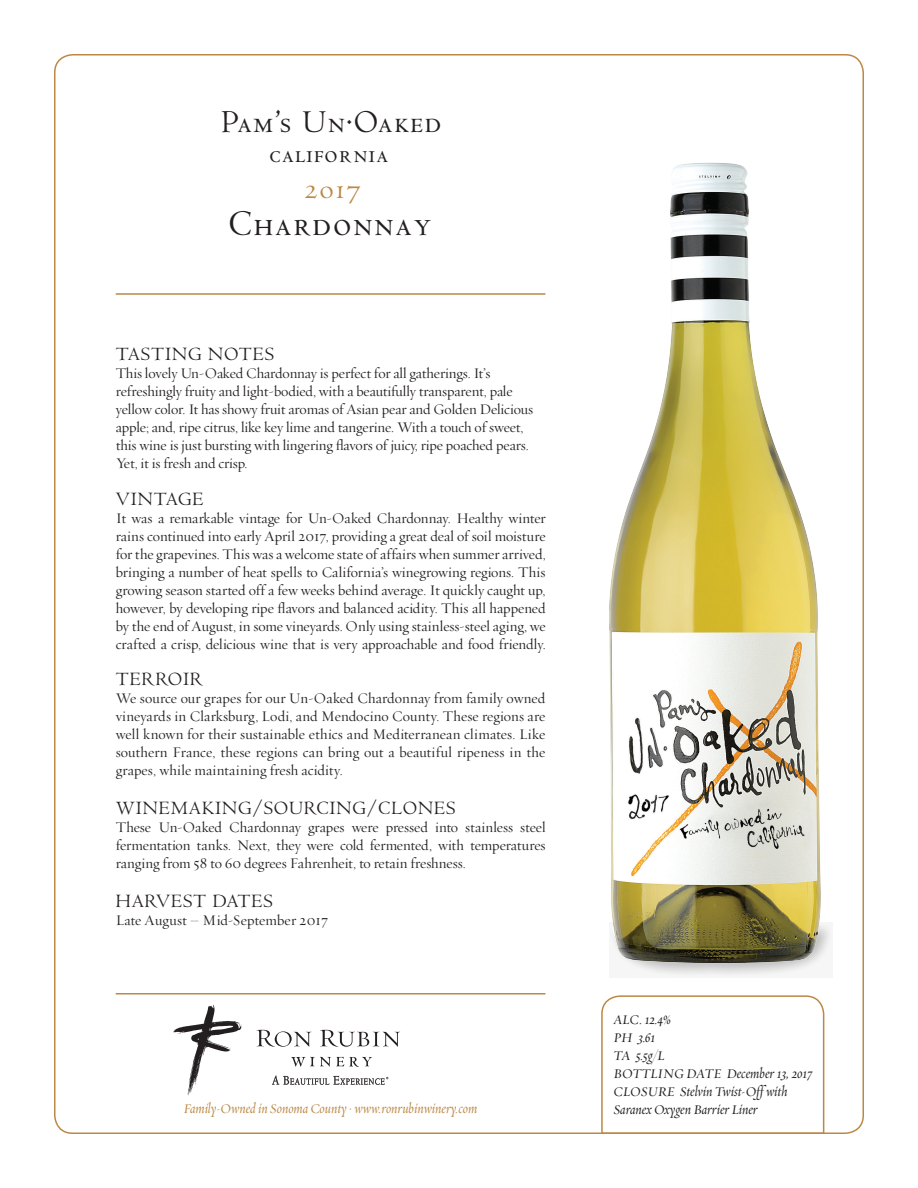
<style>
.page{position:relative;width:918px;height:1188px;background:#fff}
.page>*{position:absolute;margin:0;border:0;box-sizing:border-box;transform-origin:0 0}
.t1{font:37.5px "Centaur MT SC";letter-spacing:.05em;color:#231f20}
.t2{font:33px "Centaur MT SC";letter-spacing:.05em;color:#231f20}
.t3{font:33px "Centaur MT SC";color:#bb8845}
.t4{font:27px "Centaur MT SC";letter-spacing:.05em;color:#231f20}
.t5{font:19.5px "Centaur MT SC";letter-spacing:.05em;color:#231f20}
.t6{font:15px/18px "Requiem Display HTF Roman";letter-spacing:-.01em;color:#231f20;text-align:justify}
.t7{font:15px/18px "Requiem Display HTF Italic";color:#231f20}
.t8{font:15px "Requiem Display HTF Italic";color:#bb8845}
.s1{font-family:"Centaur"}
</style>
<div class="page">
<hr style="left:116px;top:293px;width:429px;height:2px;background:#bb8845">
<svg style="left:600px;top:995px;width:225px;height:139px"></svg>
<svg style="left:256px;top:1030px;width:55px;height:17px"></svg>
<svg style="left:320px;top:1030px;width:80px;height:17px"></svg>
<svg style="left:291px;top:1057px;width:81px;height:10px"></svg>
<svg style="left:272px;top:1076px;width:116px;height:9px"></svg>
<hr style="left:116px;top:993px;width:429px;height:1px;background:#bb8845">
<div style="left:609px;top:922px;width:224px;height:56px;background:#f6f6f6"></div>
<svg style="left:652px;top:969px;width:136px;height:4px"></svg>
<img style="left:609px;top:162px;width:219px;height:807px">
<svg style="left:173px;top:1005px;width:69px;height:91px"></svg>
<h2 class="t2" style="left:221px;top:104px;width:221px">Pam’s Un<span class="s1">·</span>Oaked</h2>
<h3 class="t4" style="left:269px;top:139px;width:121px">california</h3>
<h2 class="t3" style="left:304px;top:170px;width:58px">2017</h2>
<h1 class="t1" style="left:229px;top:203px;width:204px">Chardonnay</h1>
<h3 class="t5" style="left:116px;top:344px;width:160px">TASTING NOTES</h3>
<p class="t6" style="left:116px;top:365px;width:419px;text-align:left">This lovely Un-Oaked Chardonnay is perfect for all gatherings. It’s refreshingly fruity and light-bodied, with a beautifully transparent, pale yellow color. It has showy fruit aromas of Asian pear and Golden Delicious apple; and, ripe citrus, like key lime and tangerine. With a touch of sweet, this wine is just bursting with lingering flavors of juicy, ripe poached pears.<br>Yet, it is fresh and crisp.</p>
<h3 class="t5" style="left:116px;top:489px;width:89px">VINTAGE</h3>
<p class="t6" style="left:116px;top:510px;width:432px">It was a remarkable vintage for Un-Oaked Chardonnay. Healthy winter rains continued into early April 2017, providing a great deal of soil moisture for the grapevines. This was a welcome state of affairs when summer arrived, bringing a number of heat spells to California’s winegrowing regions. This growing season started off a few weeks behind average. It quickly caught up, however, by developing ripe flavors and balanced acidity. This all happened by the end of August, in some vineyards. Only using stainless-steel aging, we crafted a crisp, delicious wine that is very approachable and food friendly.</p>
<h3 class="t5" style="left:116px;top:669px;width:89px">TERROIR</h3>
<p class="t6" style="left:116px;top:690px;width:431px">We source our grapes for our Un-Oaked Chardonnay from family owned vineyards in Clarksburg, Lodi, and Mendocino County. These regions are well known for their sustainable ethics and Mediterranean climates. Like southern France, these regions can bring out a beautiful ripeness in the grapes, while maintaining fresh acidity.</p>
<h3 class="t5" style="left:116px;top:798px;width:341px">WINEMAKING/SOURCING/CLONES</h3>
<p class="t6" style="left:116px;top:819px;width:431px">These Un-Oaked Chardonnay grapes were pressed into stainless steel fermentation tanks. Next, they were cold fermented, with temperatures ranging from 58 to 60 degrees Fahrenheit, to retain freshness.</p>
<h3 class="t5" style="left:116px;top:891px;width:158px">HARVEST DATES</h3>
<p class="t6" style="left:116px;top:912px;width:214px">Late August – Mid-September 2017</p>
<p class="t8" style="left:184px;top:1102px;width:295px">Family-Owned in Sonoma County · www.ronrubinwinery.com</p>
<p class="t7" style="left:614px;top:1011px;width:201px">ALC. 12.4%<br>PH 3.61<br>TA 5.5g/L<br>BOTTLING DATE December 13, 2017<br>CLOSURE Stelvin Twist-Offwith<br>Saranex Oxygen Barrier Liner</p>
</div>
